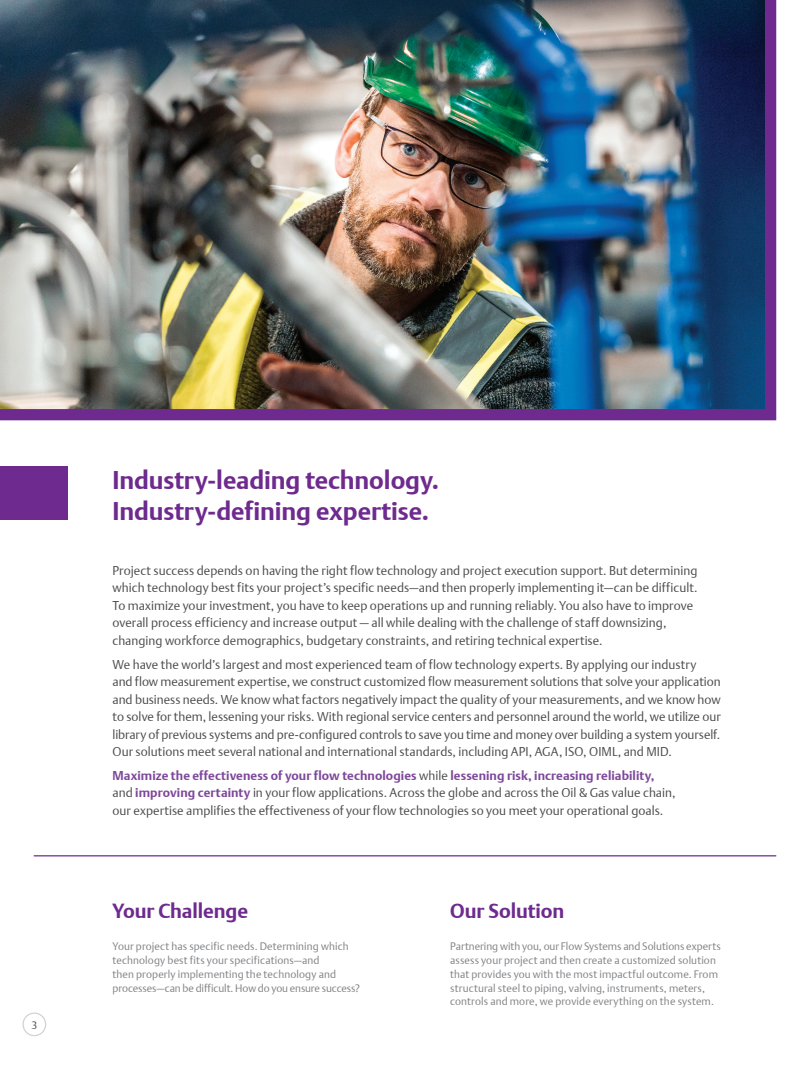
<style>
.page{position:relative;width:810px;height:1080px;background:#fff}
.page>*{position:absolute;margin:0;border:0;box-sizing:border-box;transform-origin:0 0}
.t1{font:25px/31.2px "DTL Argo T Bold";letter-spacing:-.005em;color:#6e2a8e}
.t2{font:20px "DTL Argo T Bold";letter-spacing:-.005em;color:#6e2a8e}
.t3{font:12.5px/17.5px "DTL Argo T Light";color:#4b4c4d}
.t4{font:10.62px/13.8px "DTL Argo T Light";letter-spacing:.01em;color:#808285}
.t5{font:10.62px "DTL Argo T Light";color:#4b4c4d}
.s1{font-family:"DTL Argo T Bold";color:#7d479a}
</style>
<div class="page">
<div style="left:22px;top:1012px;width:24px;height:24px;border:1px solid #d1d2d4;border-radius:50%"></div>
<div style="left:0;top:466px;width:68px;height:53px;background:#6e2a8e"></div>
<img style="left:0;top:0;width:776px;height:420px">
<hr style="left:34px;top:855px;width:742px;height:1px;background:#6e2a8e">
<p class="t5" style="left:31px;top:1019px;width:7px">3</p>
<p class="t1" style="left:112px;top:464px;width:328px">Industry-leading technology.<br>Industry-defining expertise.</p>
<p class="t3" style="left:113px;top:562px;width:586px">Project success depends on having the right flow technology and project execution support. But determining which technology best fits your project’s specific needs—and then properly implementing it—can be difficult.<br>To maximize your investment, you have to keep operations up and running reliably. You also have to improve overall process efficiency and increase output — all while dealing with the challenge of staff downsizing, changing workforce demographics, budgetary constraints, and retiring technical expertise.</p>
<p class="t3" style="left:113px;top:655px;width:610px">We have the world’s largest and most experienced team of flow technology experts. By applying our industry<br>and flow measurement expertise, we construct customized flow measurement solutions that solve your application and business needs. We know what factors negatively impact the quality of your measurements, and we know how to solve for them, lessening your risks. With regional service centers and personnel around the world, we utilize our library of previous systems and pre-configured controls to save you time and money over building a system yourself.<br>Our solutions meet several national and international standards, including API, AGA, ISO, OIML, and MID.</p>
<p class="t3" style="left:113px;top:767px;width:564px"><span class="s1">Maximize the effectiveness of your flow technologies</span> while <span class="s1">lessening risk, increasing reliability, </span>and <span class="s1">improving certainty</span> in your flow applications. Across the globe and across the Oil &amp; Gas value chain, our expertise amplifies the effectiveness of your flow technologies so you meet your operational goals.</p>
<p class="t2" style="left:112px;top:899px;width:137px">Your Challenge</p>
<p class="t4" style="left:112px;top:940px;width:249px">Your project has specific needs. Determining which technology best fits your specifications—and<br>then properly implementing the technology and processes—can be difficult. How do you ensure success?</p>
<p class="t2" style="left:450px;top:899px;width:116px">Our Solution</p>
<p class="t4" style="left:450px;top:940px;width:272px">Partnering with you, our Flow Systems and Solutions experts assess your project and then create a customized solution that provides you with the most impactful outcome. From structural steel to piping, valving, instruments, meters, controls and more, we provide everything on the system.</p>
</div>
